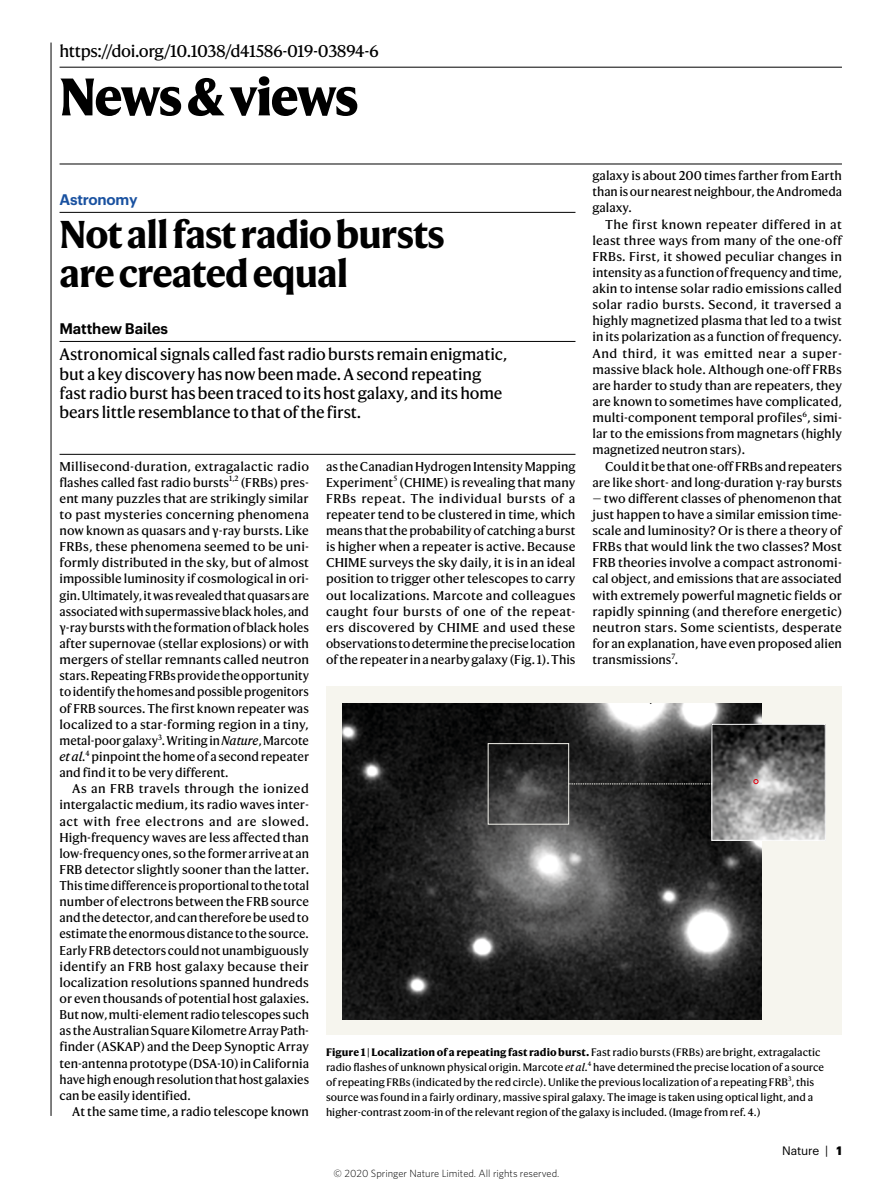
<style>
.page{position:relative;width:893px;height:1187px;background:#fff}
.page>*{position:absolute;margin:0;border:0;box-sizing:border-box;transform-origin:0 0}
.t1{font:800 51px "Harding";letter-spacing:-.04em;color:#000}
.t2{font:700 37.5px/39px "Harding";letter-spacing:-.025em;color:#000}
.t3{font:16.5px "Harding Text";letter-spacing:-.03em;color:#000}
.t4{font:16.2px/19px "Harding Text";letter-spacing:-.01em;color:#000}
.t5{font:600 15px "Graphik Naturel";letter-spacing:-.01em;color:#000}
.t6{font:600 15px "Graphik Naturel";letter-spacing:-.015em;color:#1951a0}
.t7{font:12.3px/16.2px "Harding Text";color:#000;text-align:justify}
.t8{font:12px "Graphik Naturel";letter-spacing:-.01em;color:#000}
.t9{font:10.5px/15px "Harding Text";letter-spacing:.005em;color:#000}
.t10{font:300 10.5px "Whitney";color:#000}
.s1{font-style:italic}
.s2{font-weight:700}
</style>
<div class="page">
<hr style="left:60px;top:454px;width:515px;height:1px;background:#000">
<hr style="left:60px;top:212px;width:515px;height:1px;background:#000">
<hr style="left:60px;top:341px;width:515px;height:1px;background:#000">
<div style="left:326px;top:686px;width:516px;height:349px;background:#f6f5ee"></div>
<img style="left:343px;top:703px;width:418px;height:316px">
<img style="left:713px;top:725px;width:111px;height:113px">
<div style="left:711px;top:723px;width:115px;height:117px;border:1px solid #fff"></div>
<svg style="left:487px;top:742px;width:225px;height:82px;background:#2f2f2e"></svg>
<svg style="left:753px;top:779px;width:5px;height:5px"></svg>
<hr style="left:51px;top:43px;width:1px;height:1072px;background:#000">
<hr style="left:60px;top:164px;width:782px;height:1px;background:#000">
<hr style="left:60px;top:67px;width:782px;height:1px;background:#000">
<h3 class="t3" style="left:60px;top:41px;width:321px">https://doi.org/10.1038/d41586-019-03894-6</h3>
<h1 class="t1" style="left:60px;top:65px;width:300px">News &amp; views</h1>
<p class="t7" style="left:592px;top:168px;width:251px">galaxy is about 200 times farther from Earth than is our nearest neighbour, the Andromeda galaxy.</p>
<p class="t7" style="left:592px;top:216px;width:251px;text-align:left;text-indent:13px">The first known repeater differed in at least three ways from many of the one-off FRBs. First, it showed peculiar changes in intensity as a function of frequency and time, akin to intense solar radio emissions called solar radio bursts. Second, it traversed a highly magnetized plasma that led to a twist in its polarization as a function of frequency.<br>And third, it was emitted near a super&shy;massive black hole. Although one-off FRBs are harder to study than are repeaters, they are known to sometimes have complicated, multi-component temporal profiles<sup>6</sup>, simi&shy;lar to the emissions from magnetars (highly magnetized neutron stars).</p>
<p class="t7" style="left:592px;top:458px;width:251px;text-align:right">Could it be that one-off FRBs and repeaters are like short- and long-duration γ-ray bursts</p>
<p class="t7" style="left:592px;top:490px;width:251px;text-align:left">— two different classes of phenomenon that just happen to have a similar emission time&shy;scale and luminosity? Or is there a theory of FRBs that would link the two classes? Most FRB theories involve a compact astronomi&shy;cal object, and emissions that are associated with extremely powerful magnetic fields or rapidly spinning (and therefore energetic) neutron stars. Some scientists, desperate for an explanation, have even proposed alien transmissions<sup>7</sup>.</p>
<p class="t6" style="left:60px;top:188px;width:80px">Astronomy</p>
<h2 class="t2" style="left:60px;top:216px;width:387px">Not all fast radio bursts are created equal</h2>
<p class="t5" style="left:60px;top:317px;width:110px">Matthew Bailes</p>
<h3 class="t4" style="left:60px;top:345px;width:449px">Astronomical signals called fast radio bursts remain enigmatic, but a key discovery has now been made. A second repeating fast radio burst has been traced to its host galaxy, and its home bears little resemblance to that of the first.</h3>
<p class="t7" style="left:60px;top:458px;width:251px">Millisecond-duration, extragalactic radio flashes called fast radio bursts<sup>1,2</sup> (FRBs) pres&shy;ent many puzzles that are strikingly similar to past mysteries concerning phenomena now known as quasars and γ-ray bursts. Like FRBs, these phenomena seemed to be uni&shy;formly distributed in the sky, but of almost impossible luminosity if cosmological in ori&shy;gin. Ultimately, it was revealed that quasars are associated with supermassive black holes, and γ-ray bursts with the formation of black holes after supernovae (stellar explosions) or with mergers of stellar remnants called neutron stars. Repeating FRBs provide the opportunity to identify the homes and possible progenitors of FRB sources. The first known repeater was localized to a star-forming region in a tiny, metal-poor galaxy<sup>3</sup>. Writing in <span class="s1">Nature</span>, Marcote <span class="s1">et al.</span><sup>4</sup> pinpoint the home of a second repeater and find it to be very different.</p>
<p class="t7" style="left:60px;top:780px;width:251px;text-indent:13px">As an FRB travels through the ionized intergalactic medium, its radio waves inter&shy;act with free electrons and are slowed.<br>High-frequency waves are less affected than low-frequency ones, so the former arrive at an FRB detector slightly sooner than the latter.<br>This time difference is proportional to the total number of electrons between the FRB source and the detector, and can therefore be used to estimate the enormous distance to the source.<br>Early FRB detectors could not unambiguously identify an FRB host galaxy because their localization resolutions spanned hundreds or even thousands of potential host galaxies.<br>But now, multi-element radio telescopes such as the Australian Square Kilometre Array Path&shy;finder (ASKAP) and the Deep Synoptic Array ten-antenna prototype (DSA-10) in California have high enough resolution that host galaxies can be easily identified.</p>
<p class="t7" style="left:72px;top:1103px;width:238px">At the same time, a radio telescope known</p>
<p class="t7" style="left:326px;top:458px;width:251px">as the Canadian Hydrogen Intensity Mapping Experiment<sup>5</sup> (CHIME) is revealing that many FRBs repeat. The individual bursts of a repeater tend to be clustered in time, which means that the probability of catching a burst is higher when a repeater is active. Because CHIME surveys the sky daily, it is in an ideal position to trigger other telescopes to carry out localizations. Marcote and colleagues caught four bursts of one of the repeat&shy;ers discovered by CHIME and used these observations to determine the precise location of the repeater in a nearby galaxy (Fig. 1). This</p>
<p class="t9" style="left:326px;top:1044px;width:500px"><span class="s2">Figure 1 | Localization of a repeating fast radio burst.</span> Fast radio bursts (FRBs) are bright, extragalactic radio flashes of unknown physical origin. Marcote <span class="s1">et al.</span><sup>4</sup> have determined the precise location of a source of repeating FRBs (indicated by the red circle). Unlike the previous localization of a repeating FRB<sup>3</sup>, this source was found in a fairly ordinary, massive spiral galaxy. The image is taken using optical light, and a higher-contrast zoom-in of the relevant region of the galaxy is included. (Image from ref. 4.)</p>
<p class="t10" style="left:333px;top:1166px;width:227px">© 2020 Springer Nature Limited. All rights reserved.</p>
<p class="t8" style="left:782px;top:1141px;width:61px">Nature | <span class="s2">1</span></p>
</div>
